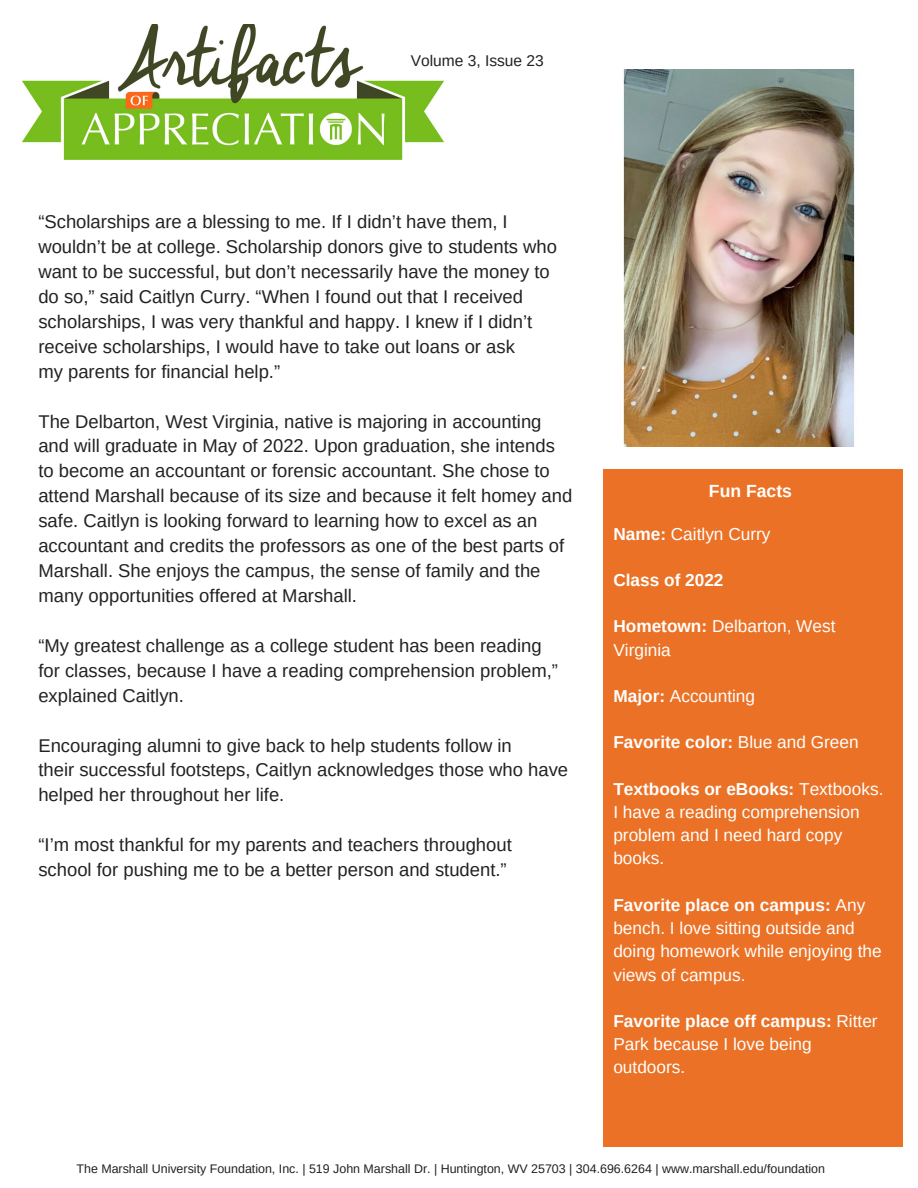
<style>
.page{position:relative;width:918px;height:1188px;background:#fff}
.page>*{position:absolute;margin:0;border:0;box-sizing:border-box;transform-origin:0 0}
.t1{font:18.45px/24.9px "Arimo";color:#222}
.t2{font:700 17.55px "Arimo";color:#fff}
.t3{font:17.25px/23.2px "Arimo";color:#fff}
.t4{font:700 17.25px "Arimo";color:#fff}
.t5{font:15.6px "Arimo";color:#222}
.t6{font:12.45px "Arimo";color:#222}
.s1{font-weight:700}
.s2{font-weight:400}
</style>
<div class="page">
<img style="left:23px;top:24px;width:422px;height:135px">
<div style="left:603px;top:470px;width:299px;height:677px;background:#ea7125"></div>
<img style="left:623px;top:70px;width:232px;height:377px">
<p class="t5" style="left:411px;top:52px;width:135px">Volume 3, Issue 23</p>
<p class="t1" style="left:38px;top:209px;width:520px">“Scholarships are a blessing to me. If I didn’t have them, I wouldn’t be at college. Scholarship donors give to students who want to be successful, but don’t necessarily have the money to do so,” said Caitlyn Curry. “When I found out that I received scholarships, I was very thankful and happy. I knew if I didn’t receive scholarships, I would have to take out loans or ask<br>my parents for financial help.”</p>
<p class="t1" style="left:38px;top:409px;width:535px">The Delbarton, West Virginia, native is majoring in accounting and will graduate in May of 2022. Upon graduation, she intends to become an accountant or forensic accountant. She chose to attend Marshall because of its size and because it felt homey and safe. Caitlyn is looking forward to learning how to excel as an accountant and credits the professors as one of the best parts of Marshall. She enjoys the campus, the sense of family and the many opportunities offered at Marshall.</p>
<p class="t1" style="left:38px;top:633px;width:521px">“My greatest challenge as a college student has been reading for classes, because I have a reading comprehension problem,” explained Caitlyn.</p>
<p class="t1" style="left:38px;top:733px;width:531px">Encouraging alumni to give back to help students follow in<br>their successful footsteps, Caitlyn acknowledges those who have helped her throughout her life.</p>
<p class="t1" style="left:38px;top:832px;width:475px">“I’m most thankful for my parents and teachers throughout school for pushing me to be a better person and student.”</p>
<p class="t2" style="left:709px;top:481px;width:85px">Fun Facts</p>
<p class="t3" style="left:613px;top:522px;width:159px"><span class="s1">Name:</span> Caitlyn Curry</p>
<p class="t4" style="left:613px;top:570px;width:112px">Class of 2022</p>
<p class="t3" style="left:613px;top:615px;width:224px"><span class="s1">Hometown:</span> Delbarton, West<br>Virginia</p>
<p class="t3" style="left:613px;top:684px;width:143px"><span class="s1">Major:</span> Accounting</p>
<p class="t4" style="left:613px;top:733px;width:247px">Favorite color: <span class="s2">Blue and Green</span></p>
<p class="t3" style="left:613px;top:777px;width:272px"><span class="s1">Textbooks or eBooks:</span> Textbooks.<br>I have a reading comprehension problem and I need hard copy books.</p>
<p class="t3" style="left:613px;top:893px;width:270px"><span class="s1">Favorite place on campus:</span> Any bench. I love sitting outside and doing homework while enjoying the views of campus.</p>
<p class="t3" style="left:613px;top:1009px;width:266px"><span class="s1">Favorite place off campus:</span> Ritter<br>Park because I love being outdoors.</p>
<p class="t6" style="left:76px;top:1162px;width:750px">The Marshall University Foundation, Inc. | 519 John Marshall Dr. | Huntington, WV 25703 | 304.696.6264 | www.marshall.edu/foundation</p>
</div>
